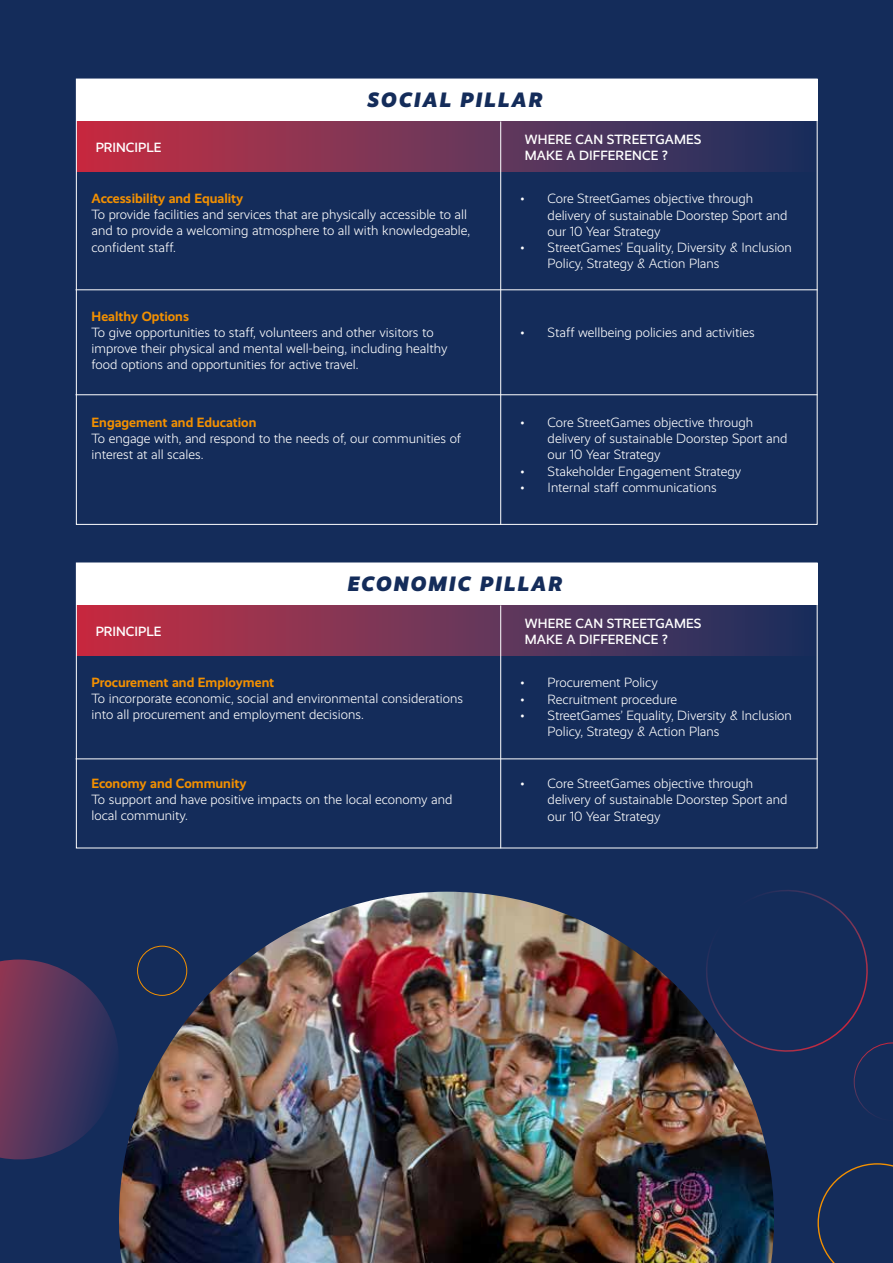
<style>
.page{position:relative;width:893px;height:1263px;background:#142c5a}
.page>*{position:absolute;margin:0;border:0;box-sizing:border-box;transform-origin:0 0}
.t1{font:italic 900 21px "Realist";letter-spacing:.1em;color:#142c5a}
.t2{font:300 13.5px/16.2px "Realist";color:#fff}
.t3{font:700 13.5px "Realist";color:#f39000}
.t4{font:500 13.5px/16.2px "Realist";letter-spacing:.01em;color:#fff}
</style>
<div class="page">
<div style="left:76px;top:79px;width:741px;height:42px;background:#fff"></div>
<div style="left:76px;top:563px;width:741px;height:42px;background:#fff"></div>
<div style="left:76px;top:121px;width:741px;height:51px;background:linear-gradient(to right,#c63246,#183464)"></div>
<div style="left:76px;top:605px;width:741px;height:50px;background:linear-gradient(to right,#c63246,#183464)"></div>
<hr style="left:76px;top:290px;width:741px;height:1px;background:#fff">
<hr style="left:76px;top:759px;width:741px;height:1px;background:#fff">
<hr style="left:76px;top:394px;width:741px;height:1px;background:#fff">
<hr style="left:500px;top:121px;width:1px;height:404px;background:#fff">
<hr style="left:500px;top:605px;width:1px;height:243px;background:#fff">
<img style="left:119px;top:892px;width:655px;height:371px">
<svg style="left:0;top:959px;width:129px;height:209px"></svg>
<svg style="left:696px;top:890px;width:197px;height:231px"></svg>
<svg style="left:817px;top:1163px;width:76px;height:100px"></svg>
<div style="left:137px;top:946px;width:50px;height:50px;border:1px solid #f39000;border-radius:50%"></div>
<p class="t4" style="left:96px;top:139px;width:67px">PRINCIPLE</p>
<h1 class="t1" style="left:367px;top:87px;width:177px">SOCIAL PILLAR</h1>
<p class="t4" style="left:525px;top:131px;width:178px">WHERE CAN STREETGAMES<br>MAKE A DIFFERENCE ?</p>
<p class="t3" style="left:92px;top:190px;width:153px">Accessibility and Equality</p>
<p class="t2" style="left:92px;top:207px;width:380px">To provide facilities and services that are physically accessible to all and to provide a welcoming atmosphere to all with knowledgeable, confident staff.</p>
<p class="t3" style="left:92px;top:308px;width:99px">Healthy Options</p>
<p class="t2" style="left:92px;top:324px;width:358px">To give opportunities to staff, volunteers and other visitors to improve their physical and mental well-being, including healthy food options and opportunities for active travel.</p>
<p class="t3" style="left:92px;top:414px;width:166px">Engagement and Education</p>
<p class="t2" style="left:92px;top:430px;width:371px">To engage with, and respond to the needs of, our communities of interest at all scales.</p>
<p class="t2" style="left:548px;top:191px;width:241px;text-indent:-27px">• Core StreetGames objective through delivery of sustainable Doorstep Sport and our 10 Year Strategy</p>
<p class="t2" style="left:548px;top:239px;width:246px;text-indent:-27px">• StreetGames’ Equality, Diversity &amp; Inclusion<br>Policy, Strategy &amp; Action Plans</p>
<p class="t2" style="left:521px;top:324px;width:236px">• Staff wellbeing policies and activities</p>
<p class="t2" style="left:548px;top:414px;width:241px;text-indent:-27px">• Core StreetGames objective through delivery of sustainable Doorstep Sport and our 10 Year Strategy</p>
<p class="t2" style="left:521px;top:463px;width:222px">• Stakeholder Engagement Strategy</p>
<p class="t2" style="left:521px;top:479px;width:198px">• Internal staff communications</p>
<p class="t4" style="left:96px;top:623px;width:67px">PRINCIPLE</p>
<h1 class="t1" style="left:347px;top:571px;width:216px">ECONOMIC PILLAR</h1>
<p class="t4" style="left:525px;top:615px;width:178px">WHERE CAN STREETGAMES<br>MAKE A DIFFERENCE ?</p>
<p class="t3" style="left:92px;top:674px;width:184px">Procurement and Employment</p>
<p class="t2" style="left:92px;top:690px;width:373px">To incorporate economic, social and environmental considerations into all procurement and employment decisions.</p>
<p class="t3" style="left:92px;top:775px;width:156px">Economy and Community</p>
<p class="t2" style="left:92px;top:791px;width:362px">To support and have positive impacts on the local economy and local community.</p>
<p class="t2" style="left:521px;top:675px;width:139px">• Procurement Policy</p>
<p class="t2" style="left:521px;top:691px;width:158px">• Recruitment procedure</p>
<p class="t2" style="left:548px;top:707px;width:246px;text-indent:-27px">• StreetGames’ Equality, Diversity &amp; Inclusion<br>Policy, Strategy &amp; Action Plans</p>
<p class="t2" style="left:548px;top:775px;width:241px;text-indent:-27px">• Core StreetGames objective through delivery of sustainable Doorstep Sport and our 10 Year Strategy</p>
</div>
